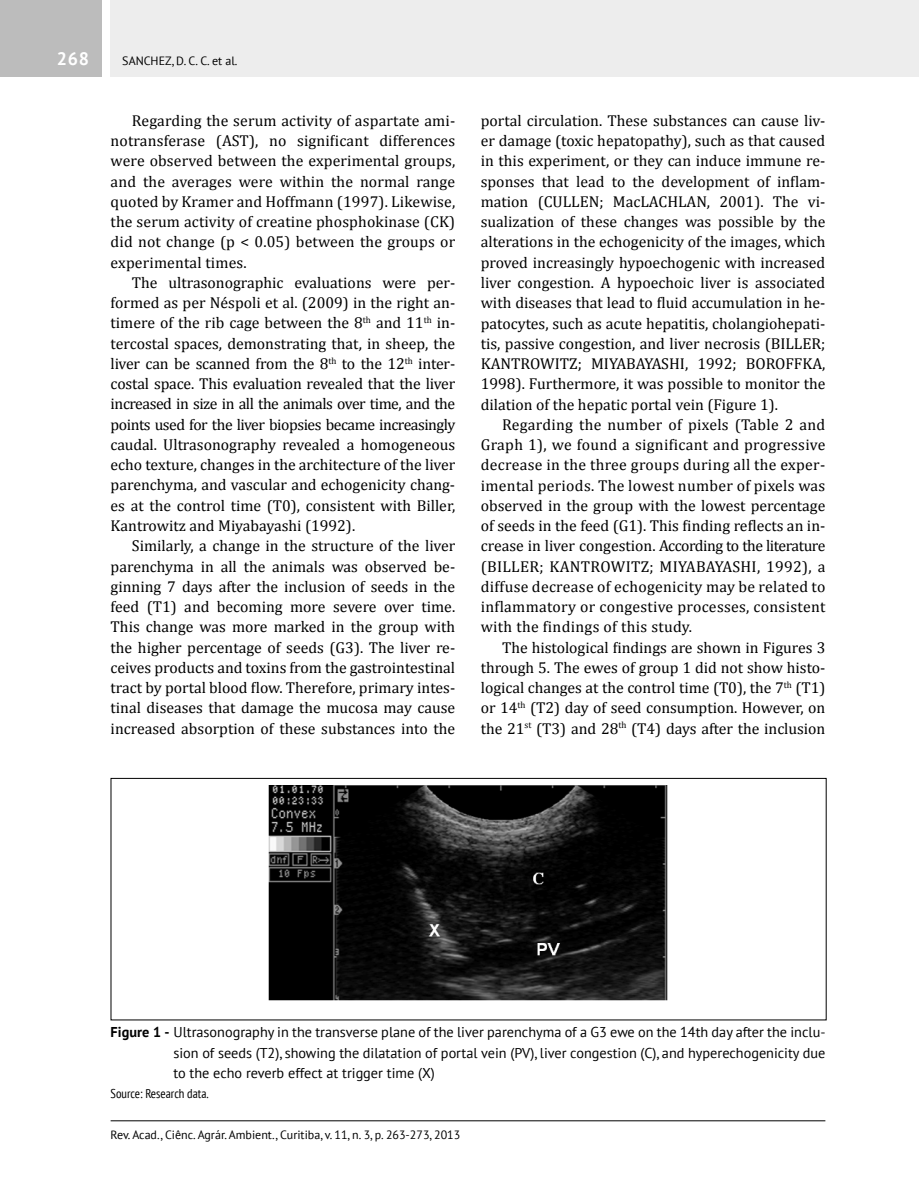
<style>
.page{position:relative;width:919px;height:1191px;background:#fff}
.page>*{position:absolute;margin:0;border:0;box-sizing:border-box;transform-origin:0 0}
.t1{font:700 18px "PT Sans";color:#fff}
.t2{font:15.75px/20.2px "Cambria";color:#000;text-align:justify}
.t3{font:14.25px/20.2px "PT Sans";color:#000;text-align:justify}
.t4{font:condensed 12.75px "PT Sans";color:#000}
.t5{font:12px "PT Sans";color:#000}
.s1{font-weight:700}
</style>
<div class="page">
<div style="left:111px;top:0;width:807px;height:77px;background:#ededed"></div>
<div style="left:0;top:0;width:102px;height:77px;background:#bcbcbc"></div>
<hr style="left:111px;top:1120px;width:714px;height:1px;background:#000">
<img style="left:268px;top:785px;width:399px;height:215px">
<div style="left:111px;top:778px;width:715px;height:242px;border:1px solid #000"></div>
<p class="t1" style="left:57px;top:47px;width:34px">268</p>
<p class="t5" style="left:122px;top:53px;width:117px">SANCHEZ, D. C. C. et al.</p>
<p class="t2" style="left:111px;top:110px;width:346px;text-indent:21px">Regarding the serum activity of aspartate ami&shy;notransferase (AST), no significant differences were observed between the experimental groups, and the averages were within the normal range quoted by Kramer and Hoffmann (1997). Likewise, the serum activity of creatine phosphokinase (CK) did not change (p &lt; 0.05) between the groups or experimental times.</p>
<p class="t2" style="left:111px;top:272px;width:346px;text-indent:21px">The ultrasonographic evaluations were per&shy;formed as per Néspoli et al. (2009) in the right an&shy;timere of the rib cage between the 8<sup>th</sup> and 11<sup>th</sup> in&shy;tercostal spaces, demonstrating that, in sheep, the liver can be scanned from the 8<sup>th</sup> to the 12<sup>th</sup> inter&shy;costal space. This evaluation revealed that the liver increased in size in all the animals over time, and the points used for the liver biopsies became increasingly caudal. Ultrasonography revealed a homogeneous echo texture, changes in the architecture of the liver parenchyma, and vascular and echogenicity chang&shy;es at the control time (T0), consistent with Biller, Kantrowitz and Miyabayashi (1992).</p>
<p class="t2" style="left:111px;top:535px;width:346px;text-indent:21px">Similarly, a change in the structure of the liver parenchyma in all the animals was observed be&shy;ginning 7 days after the inclusion of seeds in the feed (T1) and becoming more severe over time.<br>This change was more marked in the group with the higher percentage of seeds (G3). The liver re&shy;ceives products and toxins from the gastrointestinal tract by portal blood flow. Therefore, primary intes&shy;tinal diseases that damage the mucosa may cause increased absorption of these substances into the</p>
<p class="t2" style="left:480px;top:110px;width:346px">portal circulation. These substances can cause liv&shy;er damage (toxic hepatopathy), such as that caused in this experiment, or they can induce immune re&shy;sponses that lead to the development of inflam&shy;mation (CULLEN; MacLACHLAN, 2001). The vi&shy;sualization of these changes was possible by the alterations in the echogenicity of the images, which proved increasingly hypoechogenic with increased liver congestion. A hypoechoic liver is associated with diseases that lead to fluid accumulation in he&shy;patocytes, such as acute hepatitis, cholangiohepati&shy;tis, passive congestion, and liver necrosis (BILLER; KANTROWITZ; MIYABAYASHI, 1992; BOROFFKA, 1998). Furthermore, it was possible to monitor the dilation of the hepatic portal vein (Figure 1).</p>
<p class="t2" style="left:480px;top:414px;width:346px;text-indent:21px">Regarding the number of pixels (Table 2 and Graph 1), we found a significant and progressive decrease in the three groups during all the exper&shy;imental periods. The lowest number of pixels was observed in the group with the lowest percentage of seeds in the feed (G1). This finding reflects an in&shy;crease in liver congestion. According to the literature (BILLER; KANTROWITZ; MIYABAYASHI, 1992), a diffuse decrease of echogenicity may be related to inflammatory or congestive processes, consistent with the findings of this study.</p>
<p class="t2" style="left:480px;top:637px;width:346px;text-indent:21px">The histological findings are shown in Figures 3 through 5. The ewes of group 1 did not show histo&shy;logical changes at the control time (T0), the 7<sup>th</sup> (T1) or 14<sup>th</sup> (T2) day of seed consumption. However, on the 21<sup>st</sup> (T3) and 28<sup>th</sup> (T4) days after the inclusion</p>
<p class="t3" style="left:173px;top:1022px;width:653px;text-indent:-63px"><span class="s1">Figure 1 -</span> Ultrasonography in the transverse plane of the liver parenchyma of a G3 ewe on the 14th day after the inclu&shy;sion of seeds (T2), showing the dilatation of portal vein (PV), liver congestion (C), and hyperechogenicity due to the echo reverb effect at trigger time (X)</p>
<p class="t4" style="left:111px;top:1085px;width:99px">Source: Research data.</p>
<p class="t5" style="left:111px;top:1126px;width:351px">Rev. Acad., Ciênc. Agrár. Ambient., Curitiba, v. 11, n. 3, p. 263-273, 2013</p>
</div>
